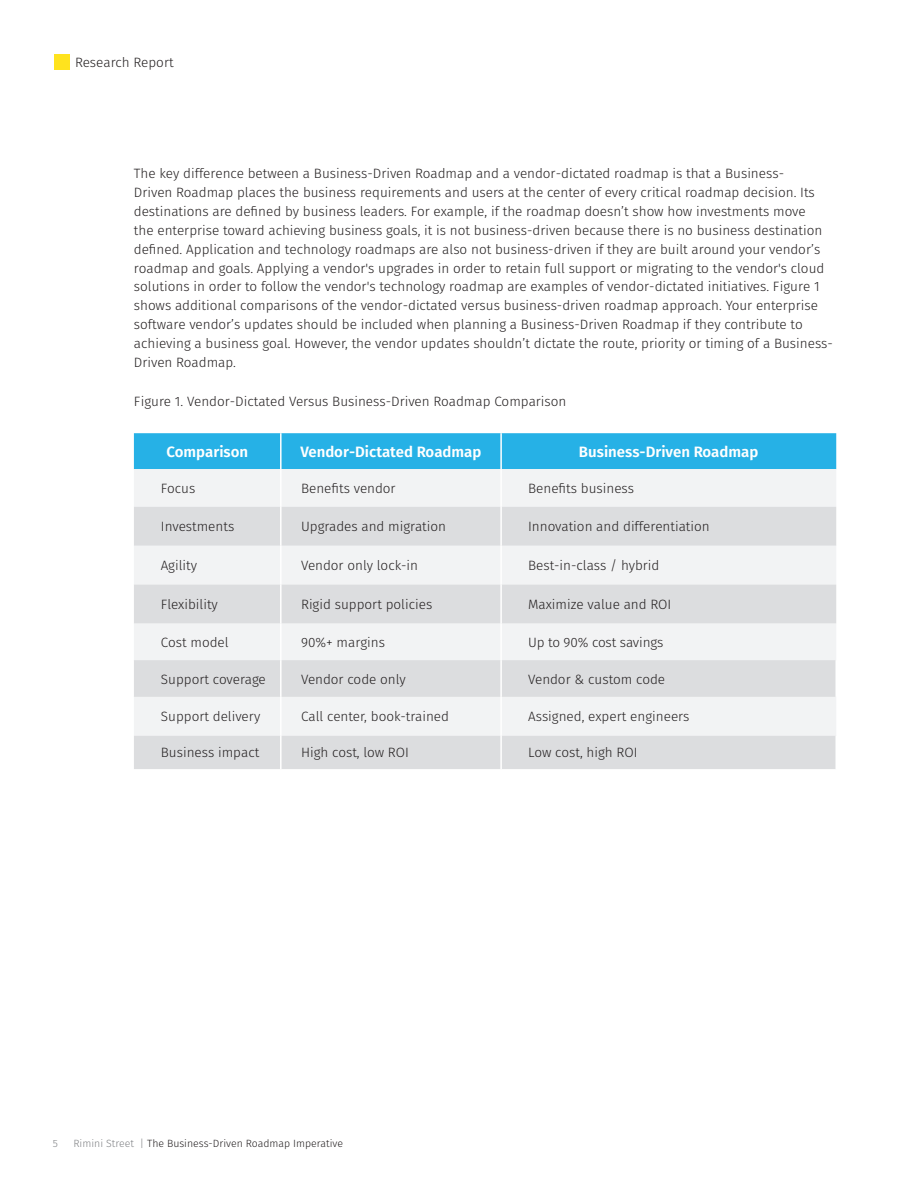
<style>
.page{position:relative;width:918px;height:1188px;background:#fff}
.page>*{position:absolute;margin:0;border:0;box-sizing:border-box;transform-origin:0 0}
.Chart_Body_Copy{font:600 15px "Fira Sans";color:#fff}
.Body_copy{font:300 13.5px/18.9px "Fira Sans";color:#231f20}
.Chart_Body_Copy-2{font:300 13.5px "Fira Sans";color:#231f20}
.t1{font:300 10.5px "Fira Sans";color:#231f20}
.t2{font:300 10.5px "Fira Sans";color:#808285}
.s1{color:#808285}
</style>
<div class="page">
<div style="left:54px;top:54px;width:16px;height:16px;background:#ffe31e"></div>
<div style="left:134px;top:433px;width:702px;height:36px;background:#26b1e6"></div>
<div style="left:134px;top:469px;width:702px;height:38px;background:#f2f3f4"></div>
<svg style="left:134px;top:507px;width:702px;height:262px;fill:#dcdddf"></svg>
<hr style="left:280px;top:433px;width:2px;height:36px;background:#fff">
<hr style="left:500px;top:433px;width:2px;height:36px;background:#fff">
<hr style="left:280px;top:469px;width:2px;height:38px;background:#fff">
<hr style="left:500px;top:469px;width:2px;height:38px;background:#fff">
<hr style="left:280px;top:507px;width:2px;height:39px;background:#fff">
<hr style="left:500px;top:507px;width:2px;height:39px;background:#fff">
<hr style="left:280px;top:546px;width:2px;height:39px;background:#fff">
<hr style="left:500px;top:546px;width:2px;height:39px;background:#fff">
<hr style="left:280px;top:585px;width:2px;height:38px;background:#fff">
<hr style="left:500px;top:585px;width:2px;height:38px;background:#fff">
<hr style="left:280px;top:623px;width:2px;height:37px;background:#fff">
<hr style="left:500px;top:623px;width:2px;height:37px;background:#fff">
<hr style="left:280px;top:660px;width:2px;height:37px;background:#fff">
<hr style="left:500px;top:660px;width:2px;height:37px;background:#fff">
<hr style="left:280px;top:697px;width:2px;height:39px;background:#fff">
<hr style="left:500px;top:697px;width:2px;height:39px;background:#fff">
<hr style="left:280px;top:736px;width:2px;height:33px;background:#fff">
<hr style="left:500px;top:736px;width:2px;height:33px;background:#fff">
<p class="Body_copy" style="left:75px;top:53px;width:100px">Research Report</p>
<p class="Body_copy" style="left:134px;top:164px;width:701px">The key difference between a Business-Driven Roadmap and a vendor-dictated roadmap is that a Business-<br>Driven Roadmap places the business requirements and users at the center of every critical roadmap decision. Its destinations are defined by business leaders. For example, if the roadmap doesn’t show how investments move<br>the enterprise toward achieving business goals, it is not business-driven because there is no business destination defined. Application and technology roadmaps are also not business-driven if they are built around your vendor’s roadmap and goals. Applying a vendor's upgrades in order to retain full support or migrating to the vendor's cloud solutions in order to follow the vendor's technology roadmap are examples of vendor-dictated initiatives. Figure 1 shows additional comparisons of the vendor-dictated versus business-driven roadmap approach. Your enterprise software vendor’s updates should be included when planning a Business-Driven Roadmap if they contribute to achieving a business goal. However, the vendor updates shouldn’t dictate the route, priority or timing of a Business-Driven Roadmap.</p>
<p class="Body_copy" style="left:134px;top:392px;width:434px">Figure 1. Vendor-Dictated Versus Business-Driven Roadmap Comparison</p>
<p class="Chart_Body_Copy" style="left:166px;top:441px;width:83px">Comparison</p>
<p class="Chart_Body_Copy" style="left:300px;top:441px;width:182px">Vendor-Dictated Roadmap</p>
<p class="Chart_Body_Copy" style="left:579px;top:441px;width:181px">Business-Driven Roadmap</p>
<p class="Chart_Body_Copy-2" style="left:161px;top:479px;width:36px">Focus</p>
<p class="Chart_Body_Copy-2" style="left:301px;top:479px;width:96px">Benefits vendor</p>
<p class="Chart_Body_Copy-2" style="left:528px;top:479px;width:108px">Benefits business</p>
<p class="Chart_Body_Copy-2" style="left:161px;top:517px;width:75px">Investments</p>
<p class="Chart_Body_Copy-2" style="left:301px;top:517px;width:147px">Upgrades and migration</p>
<p class="Chart_Body_Copy-2" style="left:528px;top:517px;width:183px">Innovation and differentiation</p>
<p class="Chart_Body_Copy-2" style="left:161px;top:556px;width:38px">Agility</p>
<p class="Chart_Body_Copy-2" style="left:301px;top:556px;width:118px">Vendor only lock-in</p>
<p class="Chart_Body_Copy-2" style="left:528px;top:556px;width:133px">Best-in-class / hybrid</p>
<p class="Chart_Body_Copy-2" style="left:161px;top:595px;width:59px">Flexibility</p>
<p class="Chart_Body_Copy-2" style="left:301px;top:595px;width:133px">Rigid support policies</p>
<p class="Chart_Body_Copy-2" style="left:528px;top:595px;width:145px">Maximize value and ROI</p>
<p class="Chart_Body_Copy-2" style="left:161px;top:633px;width:69px">Cost model</p>
<p class="Chart_Body_Copy-2" style="left:301px;top:633px;width:85px">90%+ margins</p>
<p class="Chart_Body_Copy-2" style="left:528px;top:633px;width:137px">Up to 90% cost savings</p>
<p class="Chart_Body_Copy-2" style="left:161px;top:669px;width:106px">Support coverage</p>
<p class="Chart_Body_Copy-2" style="left:301px;top:669px;width:106px">Vendor code only</p>
<p class="Chart_Body_Copy-2" style="left:528px;top:669px;width:138px">Vendor &amp; custom code</p>
<p class="Chart_Body_Copy-2" style="left:161px;top:707px;width:101px">Support delivery</p>
<p class="Chart_Body_Copy-2" style="left:301px;top:707px;width:150px">Call center, book-trained</p>
<p class="Chart_Body_Copy-2" style="left:528px;top:707px;width:163px">Assigned, expert engineers</p>
<p class="Chart_Body_Copy-2" style="left:161px;top:743px;width:100px">Business impact</p>
<p class="Chart_Body_Copy-2" style="left:301px;top:743px;width:109px">High cost, low ROI</p>
<p class="Chart_Body_Copy-2" style="left:528px;top:743px;width:111px">Low cost, high ROI</p>
<p class="t2" style="left:53px;top:1136px;width:7px">5</p>
<p class="t1" style="left:73px;top:1136px;width:271px"><span class="s1">Rimini Street |</span> The Business-Driven Roadmap Imperative</p>
</div>
